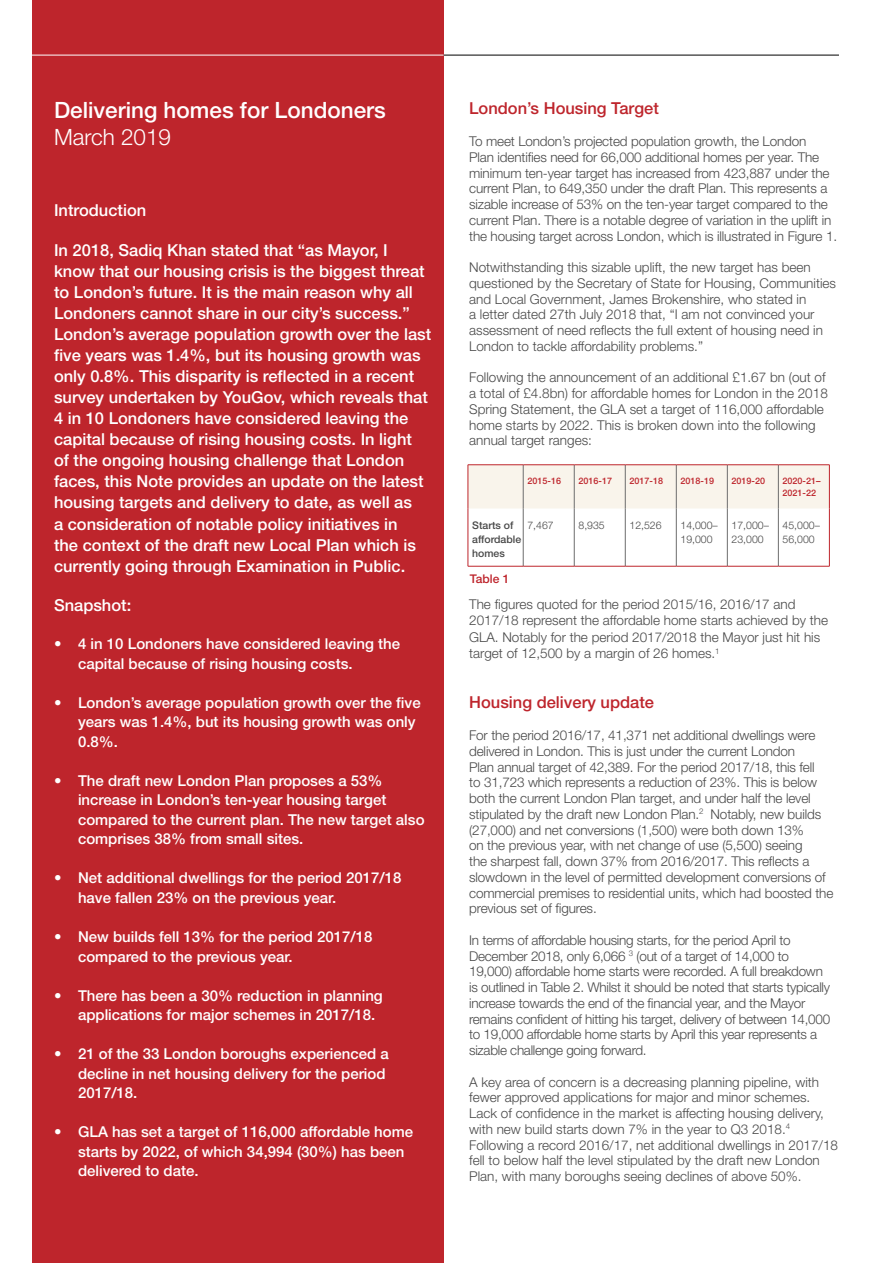
<style>
.page{position:relative;width:893px;height:1263px;background:#fff}
.page>*{position:absolute;margin:0;border:0;box-sizing:border-box;transform-origin:0 0}
.t1{font:500 22.5px "Helvetica Neue LT Std";color:#fff}
.t2{font:300 22.5px "Helvetica Neue LT Std";color:#fff}
.t3{font:500 16.5px/21px "Helvetica Neue LT Std";color:#fff}
.t4{font:500 16.5px "Helvetica Neue LT Std";color:#be252c}
.t5{font:500 15px/19.5px "Helvetica Neue LT Std";color:#fff}
.t6{font:300 13.5px/15.8px "Helvetica Neue LT Std";letter-spacing:-.01em;color:#484848}
.t7{font:500 12px "Helvetica Neue LT Std";color:#be252c}
.t8{font:300 10.5px/14px "Helvetica Neue LT Std";color:#484848}
.t9{font:500 10.5px/14px "Helvetica Neue LT Std";color:#484848}
.t10{font:500 9px/12px "Helvetica Neue LT Std";color:#be252c}
</style>
<div class="page">
<div style="left:32px;top:0;width:412px;height:1263px;background:#be252c"></div>
<hr style="left:444px;top:55px;width:395px;height:1px;background:#000">
<hr style="left:32px;top:55px;width:412px;height:1px;background:#fff">
<svg style="left:469px;top:465px;width:360px;height:101px"></svg>
<hr style="left:523px;top:465px;width:1px;height:44px;background:#6d6d6d">
<hr style="left:574px;top:465px;width:1px;height:44px;background:#6d6d6d">
<hr style="left:625px;top:465px;width:1px;height:44px;background:#6d6d6d">
<hr style="left:676px;top:465px;width:1px;height:44px;background:#6d6d6d">
<hr style="left:727px;top:465px;width:1px;height:44px;background:#6d6d6d">
<hr style="left:778px;top:465px;width:1px;height:44px;background:#6d6d6d">
<hr style="left:523px;top:509px;width:1px;height:57px;background:#6d6d6d">
<hr style="left:574px;top:509px;width:1px;height:57px;background:#6d6d6d">
<hr style="left:625px;top:509px;width:1px;height:57px;background:#6d6d6d">
<hr style="left:676px;top:509px;width:1px;height:57px;background:#6d6d6d">
<hr style="left:727px;top:509px;width:1px;height:57px;background:#6d6d6d">
<hr style="left:778px;top:509px;width:1px;height:57px;background:#6d6d6d">
<hr style="left:468px;top:464px;width:55px;height:1px;background:#be252c">
<hr style="left:468px;top:465px;width:1px;height:44px;background:#be252c">
<hr style="left:523px;top:464px;width:51px;height:1px;background:#be252c">
<hr style="left:574px;top:464px;width:51px;height:1px;background:#be252c">
<hr style="left:625px;top:464px;width:51px;height:1px;background:#be252c">
<hr style="left:676px;top:464px;width:51px;height:1px;background:#be252c">
<hr style="left:727px;top:464px;width:51px;height:1px;background:#be252c">
<hr style="left:778px;top:464px;width:52px;height:1px;background:#be252c">
<hr style="left:829px;top:465px;width:1px;height:44px;background:#be252c">
<hr style="left:468px;top:509px;width:1px;height:57px;background:#be252c">
<hr style="left:829px;top:509px;width:1px;height:57px;background:#be252c">
<hr style="left:468px;top:566px;width:55px;height:1px;background:#be252c">
<hr style="left:523px;top:566px;width:51px;height:1px;background:#be252c">
<hr style="left:574px;top:566px;width:51px;height:1px;background:#be252c">
<hr style="left:625px;top:566px;width:51px;height:1px;background:#be252c">
<hr style="left:676px;top:566px;width:51px;height:1px;background:#be252c">
<hr style="left:727px;top:566px;width:51px;height:1px;background:#be252c">
<hr style="left:778px;top:566px;width:52px;height:1px;background:#be252c">
<h1 class="t1" style="left:54px;top:97px;width:333px">Delivering homes for Londoners</h1>
<h1 class="t2" style="left:54px;top:123px;width:119px">March 2019</h1>
<p class="t3" style="left:54px;top:199px;width:94px">Introduction</p>
<p class="t3" style="left:54px;top:240px;width:379px">In 2018, Sadiq Khan stated that “as Mayor, I know that our housing crisis is the biggest threat to London’s future. It is the main reason why all Londoners cannot share in our city’s success.” London’s average population growth over the last five years was 1.4%, but its housing growth was only 0.8%. This disparity is reflected in a recent survey undertaken by YouGov, which reveals that 4 in 10 Londoners have considered leaving the capital because of rising housing costs. In light<br>of the ongoing housing challenge that London faces, this Note provides an update on the latest housing targets and delivery to date, as well as<br>a consideration of notable policy initiatives in<br>the context of the draft new Local Plan which is currently going through Examination in Public.</p>
<p class="t3" style="left:54px;top:594px;width:79px">Snapshot:</p>
<p class="t5" style="left:78px;top:634px;width:324px;text-indent:-24px">• 4 in 10 Londoners have considered leaving the capital because of rising housing costs.</p>
<p class="t5" style="left:78px;top:693px;width:344px;text-indent:-24px">• London’s average population growth over the five years was 1.4%, but its housing growth was only<br>0.8%.</p>
<p class="t5" style="left:78px;top:771px;width:348px;text-indent:-24px">• The draft new London Plan proposes a 53% increase in London’s ten-year housing target compared to the current plan. The new target also comprises 38% from small sites.</p>
<p class="t5" style="left:78px;top:868px;width:325px;text-indent:-24px">• Net additional dwellings for the period 2017/18 have fallen 23% on the previous year.</p>
<p class="t5" style="left:78px;top:927px;width:296px;text-indent:-24px">• New builds fell 13% for the period 2017/18 compared to the previous year.</p>
<p class="t5" style="left:78px;top:985px;width:306px;text-indent:-24px">• There has been a 30% reduction in planning applications for major schemes in 2017/18.</p>
<p class="t5" style="left:78px;top:1044px;width:312px;text-indent:-24px">• 21 of the 33 London boroughs experienced a decline in net housing delivery for the period<br>2017/18.</p>
<p class="t5" style="left:78px;top:1122px;width:337px;text-indent:-24px">• GLA has set a target of 116,000 affordable home starts by 2022, of which 34,994 (30%) has been delivered to date.</p>
<p class="t4" style="left:469px;top:98px;width:191px">London’s Housing Target</p>
<p class="t6" style="left:469px;top:133px;width:369px">To meet London’s projected population growth, the London<br>Plan identifies need for 66,000 additional homes per year. The minimum ten-year target has increased from 423,887 under the current Plan, to 649,350 under the draft Plan. This represents a sizable increase of 53% on the ten-year target compared to the current Plan. There is a notable degree of variation in the uplift in the housing target across London, which is illustrated in Figure 1.</p>
<p class="t6" style="left:469px;top:259px;width:368px">Notwithstanding this sizable uplift, the new target has been questioned by the Secretary of State for Housing, Communities and Local Government, James Brokenshire, who stated in<br>a letter dated 27th July 2018 that, “I am not convinced your assessment of need reflects the full extent of housing need in London to tackle affordability problems.”</p>
<p class="t6" style="left:469px;top:369px;width:360px">Following the announcement of an additional £1.67 bn (out of a total of £4.8bn) for affordable homes for London in the 2018<br>Spring Statement, the GLA set a target of 116,000 affordable home starts by 2022. This is broken down into the following annual target ranges:</p>
<p class="t10" style="left:527px;top:475px;width:35px">2015-16</p>
<p class="t10" style="left:578px;top:475px;width:35px">2016-17</p>
<p class="t10" style="left:629px;top:475px;width:35px">2017-18</p>
<p class="t10" style="left:680px;top:475px;width:35px">2018-19</p>
<p class="t10" style="left:732px;top:475px;width:35px">2019-20</p>
<p class="t10" style="left:783px;top:475px;width:40px">2020-21–<br>2021-22</p>
<p class="t9" style="left:472px;top:518px;width:51px">Starts of affordable homes</p>
<p class="t8" style="left:527px;top:518px;width:28px">7,467</p>
<p class="t8" style="left:578px;top:518px;width:28px">8,935</p>
<p class="t8" style="left:629px;top:518px;width:34px">12,526</p>
<p class="t8" style="left:680px;top:518px;width:39px">14,000–<br>19,000</p>
<p class="t8" style="left:732px;top:518px;width:39px">17,000–<br>23,000</p>
<p class="t8" style="left:783px;top:518px;width:39px">45,000–<br>56,000</p>
<p class="t7" style="left:470px;top:571px;width:41px">Table 1</p>
<p class="t6" style="left:469px;top:596px;width:360px;line-height:16.5px">The figures quoted for the period 2015/16, 2016/17 and 2017/18 represent the affordable home starts achieved by the GLA. Notably for the period 2017/2018 the Mayor just hit his target of 12,500 by a margin of 26 homes.<sup>1</sup></p>
<p class="t4" style="left:469px;top:692px;width:186px">Housing delivery update</p>
<p class="t6" style="left:469px;top:727px;width:366px">For the period 2016/17, 41,371 net additional dwellings were delivered in London. This is just under the current London<br>Plan annual target of 42,389. For the period 2017/18, this fell<br>to 31,723 which represents a reduction of 23%. This is below both the current London Plan target, and under half the level stipulated by the draft new London Plan.<sup>2</sup> Notably, new builds (27,000) and net conversions (1,500) were both down 13%<br>on the previous year, with net change of use (5,500) seeing<br>the sharpest fall, down 37% from 2016/2017. This reflects a slowdown in the level of permitted development conversions of commercial premises to residential units, which had boosted the previous set of figures.</p>
<p class="t6" style="left:469px;top:932px;width:363px">In terms of affordable housing starts, for the period April to December 2018, only 6,066 <sup>3</sup> (out of a target of 14,000 to 19,000) affordable home starts were recorded. A full breakdown is outlined in Table 2. Whilst it should be noted that starts typically increase towards the end of the financial year, and the Mayor remains confident of hitting his target, delivery of between 14,000 to 19,000 affordable home starts by April this year represents a sizable challenge going forward.</p>
<p class="t6" style="left:469px;top:1074px;width:370px">A key area of concern is a decreasing planning pipeline, with fewer approved applications for major and minor schemes.<br>Lack of confidence in the market is affecting housing delivery, with new build starts down 7% in the year to Q3 2018.<sup>4<br></sup>Following a record 2016/17, net additional dwellings in 2017/18 fell to below half the level stipulated by the draft new London Plan, with many boroughs seeing declines of above 50%.</p>
</div>
